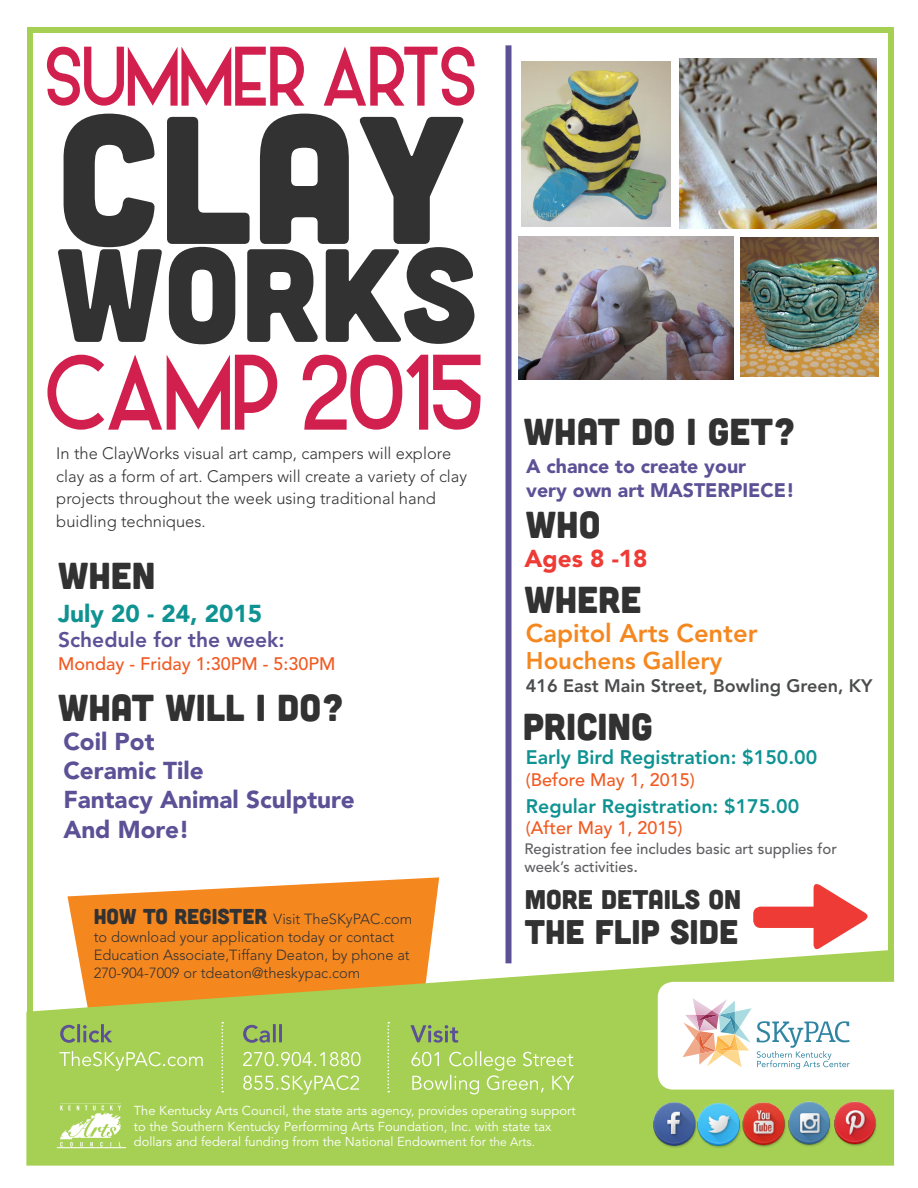
<style>
.page{position:relative;width:918px;height:1188px;background:#fff}
.page>*{position:absolute;margin:0;border:0;box-sizing:border-box;transform-origin:0 0}
.t1{font:181.5px "Cubano";color:#333233}
.t2{font:132.45px "Cubano";color:#333233}
.t3{font:93.9px "Alpaca Scarlett Demo";color:#d1204e;scale:.9 1}
.t4{font:73.8px "Alpaca Scarlett Demo";color:#d1204e;scale:.9 1}
.t5{font:37.5px "Cubano";color:#333233}
.t6{font:34.2px "Cubano";color:#333233}
.t7{font:27px "Cubano";color:#333233}
.t8{font:800 25.5px "Avenir LT Std";color:#f5871f}
.t9{font:900 24.3px "Avenir LT Std";color:#5c5196}
.t10{font:900 24.3px "Avenir LT Std";color:#0f9392}
.t11{font:900 24.3px "Avenir LT Std";color:#ee3b36}
.t12{font:800 24px "Avenir LT Std";color:#f5871f}
.t13{font:800 21px "Avenir LT Std";color:#5c5196}
.t14{font:800 19.5px "Avenir LT Std";color:#0f9392}
.t15{font:900 19.5px "Avenir LT Std";color:#5c5196}
.t16{font:500 18px "Avenir LT Std";color:#f15921}
.t17{font:800 18px "Avenir LT Std";color:#4b4c4d}
.t18{font:300 16.5px/22.5px "Avenir LT Std";color:#333233}
.t19{font:500 15px/18px "Avenir LT Std";color:#5f5f62}
.t20{font:300 14.7px/18px "Avenir LT Std";color:#333233}
.t21{font:12.9px/15.5px "Avenir LT Std";color:#fff}
.s1{font-family:"Cubano";font-weight:400;font-size:21.45px}
.s2{font-size:16.5px}
.s3{font-size:12px}
</style>
<div class="page">
<div style="left:27px;top:27px;width:867px;height:1049px;border:6px solid #a6d054"></div>
<svg style="left:68px;top:877px;width:371px;height:73px;background:#f69941"></svg>
<svg style="left:26px;top:950px;width:868px;height:216px;background:#b7cb5c"></svg>
<svg style="left:221px;top:1022px;width:2px;height:70px"></svg>
<svg style="left:387px;top:1022px;width:2px;height:70px"></svg>
<svg style="left:60px;top:1051px;width:143px;height:20px;background:#b4d770"></svg>
<svg style="left:60px;top:1024px;width:52px;height:19px"></svg>
<svg style="left:411px;top:1051px;width:163px;height:43px;background:#b3d66d"></svg>
<svg style="left:410px;top:1025px;width:48px;height:18px"></svg>
<svg style="left:243px;top:1075px;width:116px;height:19px;background:#b7d975"></svg>
<svg style="left:243px;top:1052px;width:118px;height:14px;background:#bcdb7f"></svg>
<svg style="left:243px;top:1024px;width:39px;height:19px"></svg>
<img style="left:58px;top:1103px;width:67px;height:44px">
<hr style="left:57px;top:1147px;width:69px;height:1px;background:#fff">
<svg style="left:658px;top:982px;width:236px;height:108px"></svg>
<img style="left:651px;top:1100px;width:226px;height:48px">
<div style="left:506px;top:45px;width:6px;height:918px;background:#5c5196"></div>
<svg style="left:814px;top:884px;width:57px;height:68px"></svg>
<div style="left:753px;top:907px;width:74px;height:21px;background:#ee3b36;border-radius:7px"></div>
<img style="left:679px;top:59px;width:198px;height:169px">
<img style="left:522px;top:62px;width:149px;height:164px">
<img style="left:519px;top:236px;width:214px;height:143px">
<img style="left:741px;top:238px;width:137px;height:139px">
<p class="t4" style="left:45px;top:28px;width:481px">SUMMER ARTS</p>
<p class="t1" style="left:56px;top:63px;width:411px">clay</p>
<p class="t2" style="left:56px;top:210px;width:423px">WORKS</p>
<p class="t3" style="left:45px;top:330px;width:488px">CAMP 2015</p>
<p class="t18" style="left:56px;top:442px;width:412px">In the ClayWorks visual art camp, campers will explore clay as a form of art. Campers will create a variety of clay projects throughout the week using traditional hand buidling techniques.</p>
<p class="t5" style="left:58px;top:552px;width:99px">WHEN</p>
<p class="t10" style="left:58px;top:599px;width:206px">July 20 - 24, 2015</p>
<p class="t13" style="left:58px;top:628px;width:228px">Schedule for the week:</p>
<p class="t16" style="left:58px;top:653px;width:279px">Monday - Friday 1:30PM - 5:30PM</p>
<p class="t5" style="left:58px;top:683px;width:287px">WHAT WILL I DO?</p>
<p class="t9" style="left:63px;top:727px;width:93px">Coil Pot</p>
<p class="t9" style="left:63px;top:756px;width:142px">Ceramic Tile</p>
<p class="t9" style="left:63px;top:785px;width:293px">Fantacy Animal Sculpture</p>
<p class="t9" style="left:63px;top:814px;width:128px">And More!</p>
<p class="t20" style="left:94px;top:910px;width:320px"><span class="s1">HOW TO REGISTER</span> Visit TheSKyPAC.com to download your application today or contact Education Associate,Tiffany Deaton, by phone at 270-904-7009 or tdeaton@theskypac.com</p>
<p class="t5" style="left:524px;top:408px;width:273px">WHAT DO I GET?</p>
<p class="t15" style="left:526px;top:455px;width:221px">A chance to create your</p>
<p class="t15" style="left:526px;top:479px;width:270px">very own art MASTERPIECE!</p>
<p class="t5" style="left:526px;top:500px;width:76px">WHO</p>
<p class="t11" style="left:524px;top:544px;width:125px">Ages 8 -18</p>
<p class="t5" style="left:524px;top:576px;width:118px">WHERE</p>
<p class="t8" style="left:526px;top:618px;width:233px">Capitol Arts Center</p>
<p class="t12" style="left:526px;top:647px;width:198px">Houchens Gallery</p>
<p class="t17" style="left:526px;top:675px;width:348px">416 East Main Street, Bowling Green, KY</p>
<p class="t5" style="left:523px;top:703px;width:132px">PRICING</p>
<p class="t14" style="left:526px;top:746px;width:293px">Early Bird Registration: $150.00</p>
<p class="t16" style="left:526px;top:769px;width:171px">(Before May 1, 2015)</p>
<p class="t14" style="left:526px;top:794px;width:275px">Regular Registration: $175.00</p>
<p class="t16" style="left:526px;top:818px;width:158px">(After May 1, 2015)</p>
<p class="t19" style="left:524px;top:840px;width:314px">Registration fee includes basic art supplies for week’s activities<span class="s2">.</span></p>
<p class="t7" style="left:525px;top:883px;width:218px">MORE DETAILS ON</p>
<p class="t6" style="left:525px;top:910px;width:215px">THE FLIP SIDE</p>
<p class="t21" style="left:134px;top:1103px;width:443px">The Kentucky Arts Council, the state arts agency, provides operating support to the Southern Kentucky Performing Arts Foundation, Inc. with state tax dollars and federal funding from the National Endowment for <span class="s3">the Arts.</span></p>
</div>
